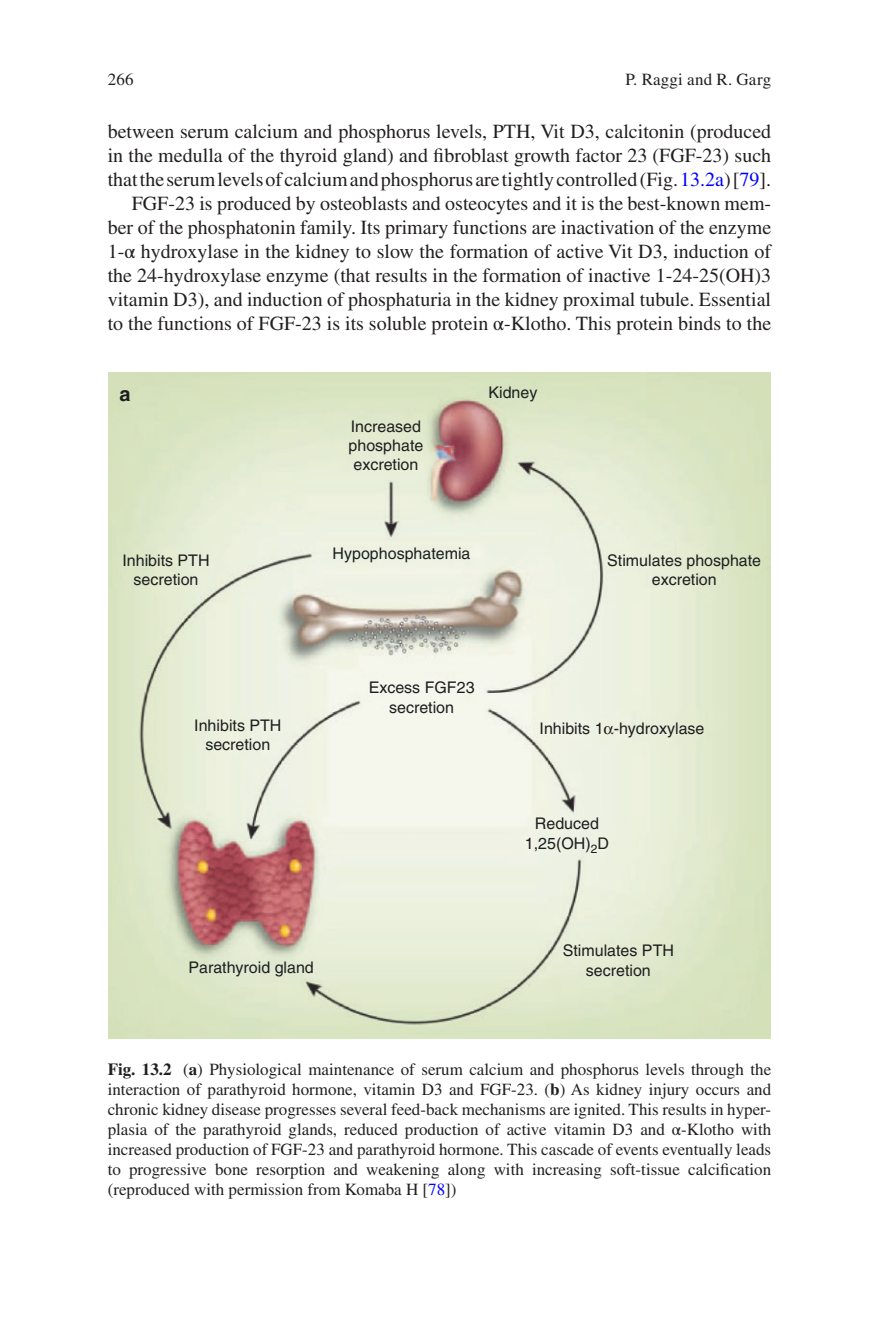
<style>
.page{position:relative;width:879px;height:1333px;background:#fff}
.page>*{position:absolute;margin:0;border:0;box-sizing:border-box;transform-origin:0 0}
.Text{font:20px/24px "Times LT Std";color:#231f20;text-align:justify}
.Text_flush{font:20px/24px "Times LT Std";color:#231f20;text-align:justify}
.t1{font:20px "Helvetica Bold 2";color:#1d1e1f}
.t2{font:17px/20px "Times LT Std";color:#231f20;text-align:justify}
.t3{font:16px/19.2px "Helvetica";color:#1d1e1f;text-align:center}
.s1{color:#00f}
.s2{font-family:"STIX General"}
.s3{font-weight:700}
</style>
<div class="page">
<img style="left:108px;top:372px;width:662px;height:666px">
<svg style="left:604px;top:726px;width:9px;height:8px"></svg>
<p class="t2" style="left:625px;top:69px;width:147px">P. Raggi and R. Garg</p>
<p class="t2" style="left:108px;top:69px;width:27px">266</p>
<p class="Text_flush" style="left:108px;top:119px;width:665px">between serum calcium and phosphorus levels, PTH, Vit D3, calcitonin (produced in the medulla of the thyroid gland) and fibroblast growth factor 23 (FGF-23) such that the serum levels of calcium and phosphorus are tightly controlled (Fig. <span class="s1">13.2a</span>) [<span class="s1">79</span>].</p>
<p class="Text" style="left:108px;top:191px;width:665px;text-indent:24px">FGF-23 is produced by osteoblasts and osteocytes and it is the best-known mem&shy;ber of the phosphatonin family. Its primary functions are inactivation of the enzyme 1-<span class="s2">α</span> hydroxylase in the kidney to slow the formation of active Vit D3, induction of the 24-hydroxylase enzyme (that results in the formation of inactive 1-24-25(OH)3 vitamin D3), and induction of phosphaturia in the kidney proximal tubule. Essential to the functions of FGF-23 is its soluble protein <span class="s2">α</span>-Klotho. This protein binds to the</p>
<p class="t1" style="left:120px;top:382px;width:13px">a</p>
<p class="t3" style="left:488px;top:382px;width:50px">Kidney</p>
<p class="t3" style="left:122px;top:550px;width:89px">Inhibits PTH secretion</p>
<p class="t3" style="left:194px;top:716px;width:89px">Inhibits PTH secretion</p>
<p class="t3" style="left:349px;top:417px;width:76px">Increased phosphate excretion</p>
<p class="t3" style="left:333px;top:543px;width:139px">Hypophosphatemia</p>
<p class="t3" style="left:369px;top:678px;width:107px">Excess FGF23 secretion</p>
<p class="t3" style="left:188px;top:957px;width:127px">Parathyroid gland</p>
<p class="t3" style="left:607px;top:551px;width:155px">Stimulates phosphate excretion</p>
<p class="t3" style="left:539px;top:719px;width:166px">Inhibits 1 -hydroxylase</p>
<p class="t3" style="left:525px;top:814px;width:86px">Reduced<br>1,25(OH)<sub>2</sub>D</p>
<p class="t3" style="left:563px;top:941px;width:113px">Stimulates PTH secretion</p>
<p class="t2" style="left:108px;top:1058px;width:665px"><span class="s3">Fig. 13.2</span> (<span class="s3">a</span>) Physiological maintenance of serum calcium and phosphorus levels through the interaction of parathyroid hormone, vitamin D3 and FGF-23. (<span class="s3">b</span>) As kidney injury occurs and chronic kidney disease progresses several feed-back mechanisms are ignited. This results in hyper&shy;plasia of the parathyroid glands, reduced production of active vitamin D3 and <span class="s2">α</span>-Klotho with increased production of FGF-23 and parathyroid hormone. This cascade of events eventually leads to progressive bone resorption and weakening along with increasing soft-tissue calcification (reproduced with permission from Komaba H [<span class="s1">78</span>])</p>
</div>
